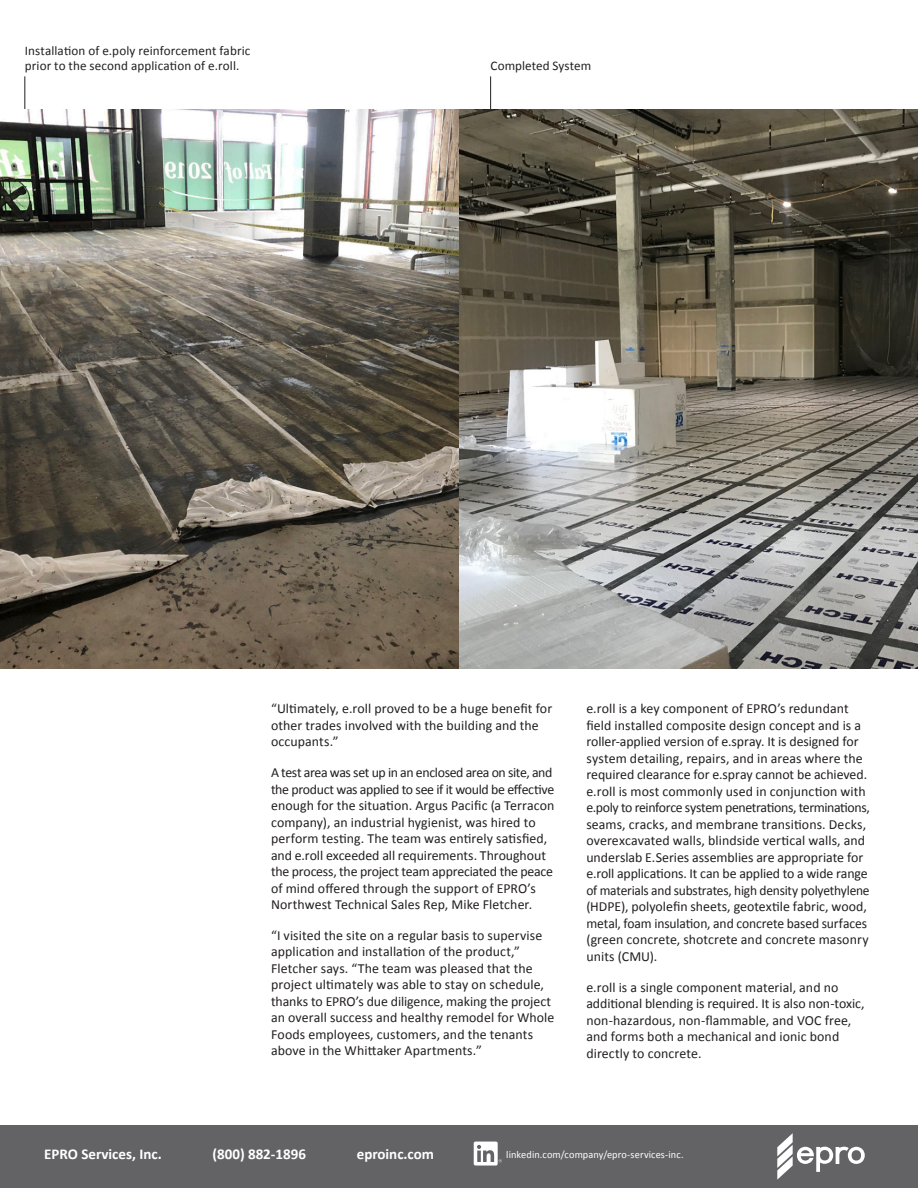
<style>
.page{position:relative;width:918px;height:1188px;background:#fff}
.page>*{position:absolute;margin:0;border:0;box-sizing:border-box;transform-origin:0 0}
.t1{font:700 15px "Calibri";color:#fff}
.t2{font:13.8px/16.5px "Calibri";letter-spacing:.005em;color:#231f20}
.t3{font:13.2px/15px "Calibri";letter-spacing:.01em;color:#231f20}
.t4{font:10.5px "Calibri";letter-spacing:.01em;color:#fff}
</style>
<div class="page">
<div style="left:0;top:1125px;width:918px;height:63px;background:#636366"></div>
<svg style="left:777px;top:1133px;width:88px;height:47px"></svg>
<svg style="left:474px;top:1142px;width:28px;height:24px"></svg>
<hr style="left:25px;top:76px;width:1px;height:34px;background:#231f20">
<hr style="left:490px;top:76px;width:1px;height:34px;background:#231f20">
<img style="left:0;top:110px;width:918px;height:559px">
<p class="t3" style="left:25px;top:42px;width:227px">Installation of e.poly reinforcement fabric prior to the second application of e.roll.</p>
<p class="t3" style="left:491px;top:57px;width:102px">Completed System</p>
<p class="t2" style="left:271px;top:700px;width:283px">“Ultimately, e.roll proved to be a huge benefit for other trades involved with the building and the occupants.”</p>
<p class="t2" style="left:271px;top:764px;width:285px">A test area was set up in an enclosed area on site, and the product was applied to see if it would be effective enough for the situation. Argus Pacific (a Terracon company), an industrial hygienist, was hired to perform testing. The team was entirely satisfied, and e.roll exceeded all requirements. Throughout the process, the project team appreciated the peace of mind offered through the support of EPRO’s Northwest Technical Sales Rep, Mike Fletcher.</p>
<p class="t2" style="left:271px;top:926px;width:285px">“I visited the site on a regular basis to supervise application and installation of the product,” Fletcher says. “The team was pleased that the project ultimately was able to stay on schedule, thanks to EPRO’s due diligence, making the project an overall success and healthy remodel for Whole Foods employees, customers, and the tenants above in the Whittaker Apartments.”</p>
<p class="t2" style="left:586px;top:700px;width:285px">e.roll is a key component of EPRO’s redundant field installed composite design concept and is a roller-applied version of e.spray. It is designed for system detailing, repairs, and in areas where the required clearance for e.spray cannot be achieved. e.roll is most commonly used in conjunction with e.poly to reinforce system penetrations, terminations, seams, cracks, and membrane transitions. Decks, overexcavated walls, blindside vertical walls, and underslab E.Series assemblies are appropriate for e.roll applications. It can be applied to a wide range of materials and substrates, high density polyethylene (HDPE), polyolefin sheets, geotextile fabric, wood, metal, foam insulation, and concrete based surfaces (green concrete, shotcrete and concrete masonry units (CMU).</p>
<p class="t2" style="left:586px;top:978px;width:280px">e.roll is a single component material, and no additional blending is required. It is also non-toxic, non-hazardous, non-flammable, and VOC free, and forms both a mechanical and ionic bond directly to concrete.</p>
<p class="t1" style="left:44px;top:1145px;width:119px">EPRO Services, Inc.</p>
<p class="t1" style="left:213px;top:1145px;width:95px">(800) 882-1896</p>
<p class="t1" style="left:357px;top:1145px;width:79px">eproinc.com</p>
<p class="t4" style="left:506px;top:1148px;width:179px">linkedin.com/company/epro-services-inc.</p>
</div>
